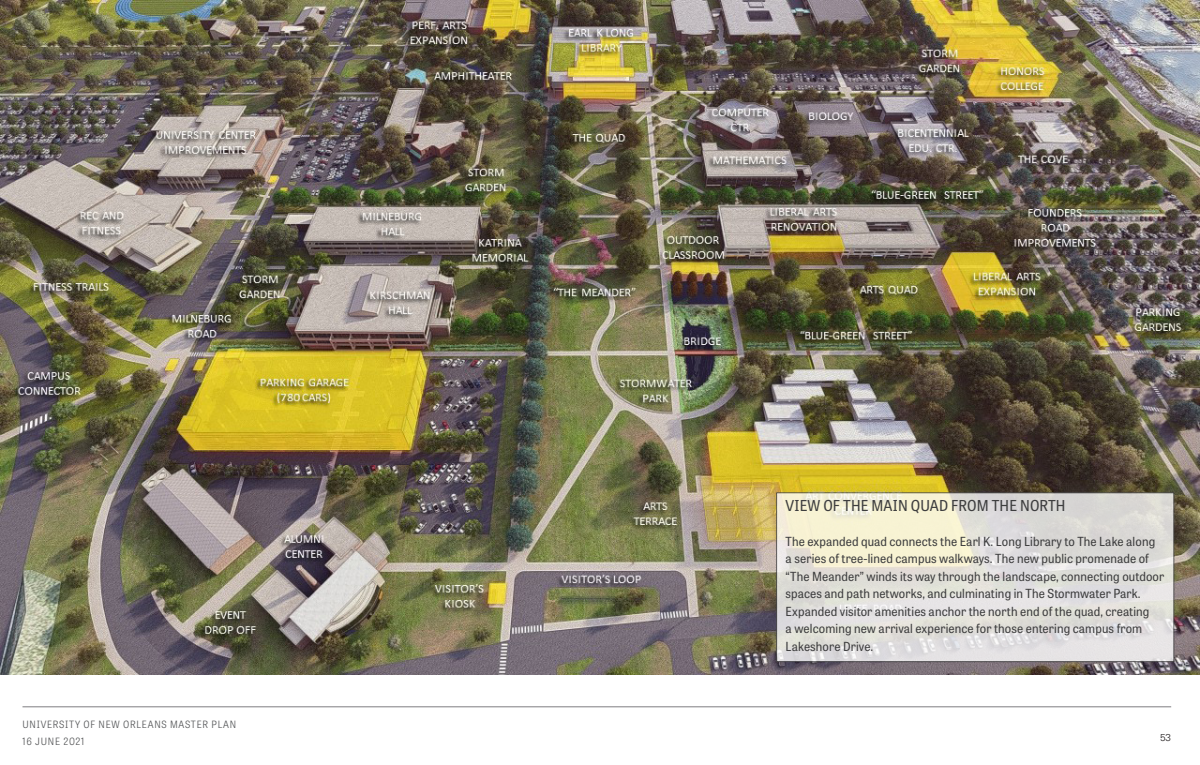
<style>
.page{position:relative;width:1200px;height:765px;background:#fff}
.page>*{position:absolute;margin:0;border:0;box-sizing:border-box;transform-origin:0 0}
.Content_Page__Body_T{font:15px "Tablet Gothic Narrow";letter-spacing:.01em;color:#3e3e3f}
.Content_Page__Body_T-2{font:12.5px/17.5px "Tablet Gothic Narrow";letter-spacing:.01em;color:#3e3e3f}
.t1{font:10px/17.5px "Tablet Gothic Narrow Lt";letter-spacing:.075em;color:#545557}
.t2{font:300 10px "Univers";color:#231f20}
</style>
<div class="page">
<hr style="left:22px;top:707px;width:1149px;height:1px;background:#7f7e81">
<img style="left:0;top:0;width:1200px;height:675px">
<svg style="left:776px;top:492px;width:398px;height:170px;background:#e1dfd7"></svg>
<p class="t1" style="left:22px;top:715px;width:215px">UNIVERSITY OF NEW ORLEANS MASTER PLAN<br>16 JUNE 2021</p>
<p class="Content_Page__Body_T" style="left:786px;top:496px;width:281px">VIEW OF THE MAIN QUAD FROM THE NORTH</p>
<p class="Content_Page__Body_T-2" style="left:786px;top:532px;width:380px">The expanded quad connects the Earl K. Long Library to The Lake along a series of tree-lined campus walkways. The new public promenade of “The Meander” winds its way through the landscape, connecting outdoor spaces and path networks, and culminating in The Stormwater Park.<br>Expanded visitor amenities anchor the north end of the quad, creating<br>a welcoming new arrival experience for those entering campus from Lakeshore Drive.</p>
<p class="t2" style="left:1160px;top:731px;width:13px">53</p>
</div>
